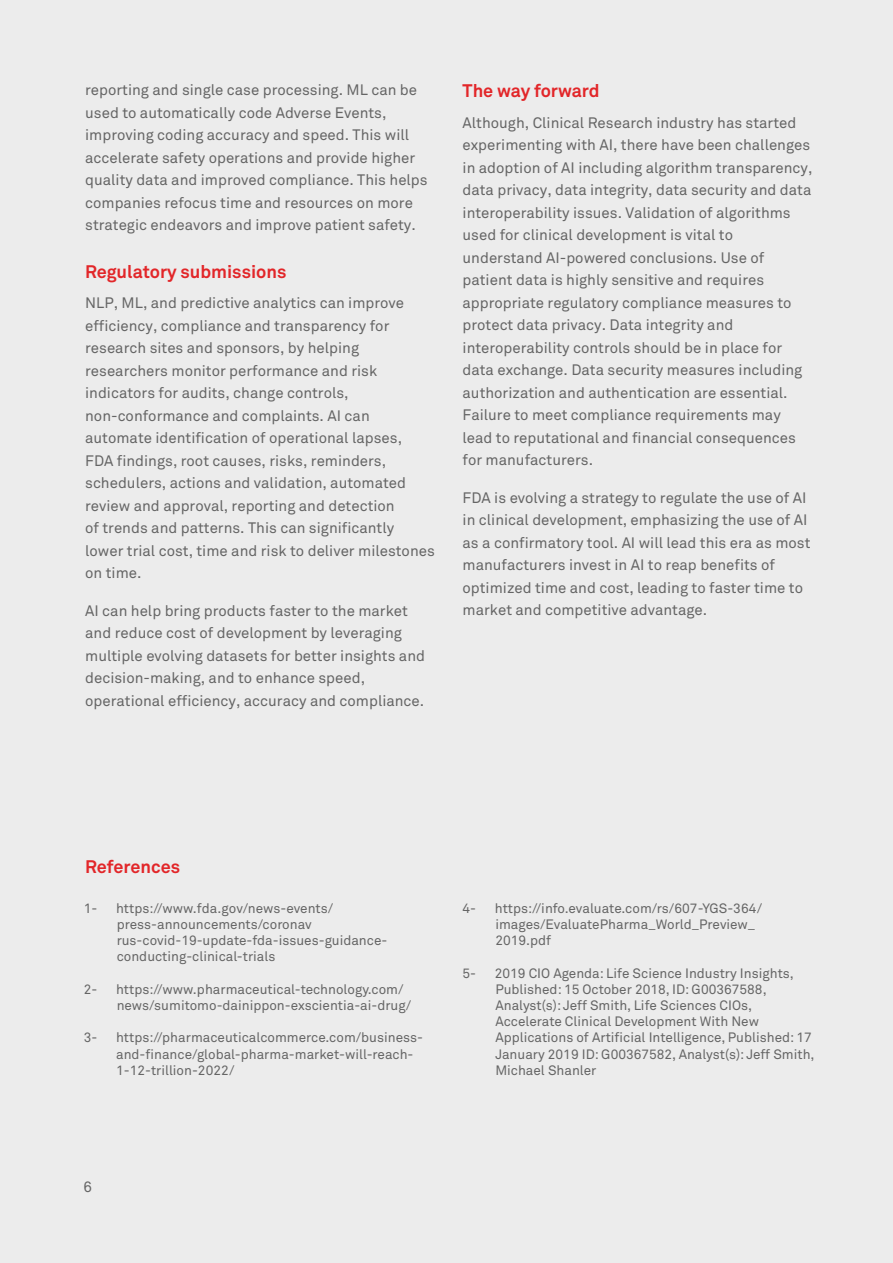
<style>
.page{position:relative;width:893px;height:1263px;background:#ececec}
.page>*{position:absolute;margin:0;border:0;box-sizing:border-box;transform-origin:0 0}
.t1{font:700 18px "Wipro Akkurat";color:#e22629}
.t2{font:15px/22.5px "Wipro Akkurat";color:#656565}
.t3{font:13.5px/16.2px "Wipro Akkurat";color:#656565}
</style>
<div class="page">
<p class="t2" style="left:85px;top:79px;width:344px">reporting and single case processing. ML can be used to automatically code Adverse Events, improving coding accuracy and speed. This will accelerate safety operations and provide higher quality data and improved compliance. This helps companies refocus time and resources on more strategic endeavors and improve patient safety.</p>
<p class="t1" style="left:85px;top:260px;width:203px">Regulatory submissions</p>
<p class="t2" style="left:85px;top:292px;width:351px">NLP, ML, and predictive analytics can improve efficiency, compliance and transparency for research sites and sponsors, by helping researchers monitor performance and risk indicators for audits, change controls, non-conformance and complaints. AI can automate identification of operational lapses,<br>FDA findings, root causes, risks, reminders, schedulers, actions and validation, automated review and approval, reporting and detection<br>of trends and patterns. This can significantly lower trial cost, time and risk to deliver milestones on time.</p>
<p class="t2" style="left:85px;top:599px;width:341px">AI can help bring products faster to the market and reduce cost of development by leveraging multiple evolving datasets for better insights and decision-making, and to enhance speed, operational efficiency, accuracy and compliance.</p>
<p class="t1" style="left:463px;top:80px;width:138px">The way forward</p>
<p class="t2" style="left:463px;top:111px;width:351px">Although, Clinical Research industry has started experimenting with AI, there have been challenges in adoption of AI including algorithm transparency, data privacy, data integrity, data security and data interoperability issues. Validation of algorithms used for clinical development is vital to understand AI-powered conclusions. Use of patient data is highly sensitive and requires appropriate regulatory compliance measures to protect data privacy. Data integrity and interoperability controls should be in place for data exchange. Data security measures including authorization and authentication are essential.<br>Failure to meet compliance requirements may lead to reputational and financial consequences for manufacturers.</p>
<p class="t2" style="left:463px;top:486px;width:349px">FDA is evolving a strategy to regulate the use of AI in clinical development, emphasizing the use of AI as a confirmatory tool. AI will lead this era as most manufacturers invest in AI to reap benefits of optimized time and cost, leading to faster time to market and competitive advantage.</p>
<p class="t1" style="left:85px;top:855px;width:96px">References</p>
<p class="t3" style="left:84px;top:900px;width:15px">1-</p>
<p class="t3" style="left:116px;top:900px;width:273px">https://www.fda.gov/news-events/ press-announcements/coronav rus-covid-19-update-fda-issues-guidance&shy;conducting-clinical-trials</p>
<p class="t3" style="left:84px;top:981px;width:15px">2-</p>
<p class="t3" style="left:116px;top:981px;width:297px">https://www.pharmaceutical-technology.com/ news/sumitomo-dainippon-exscientia-ai-drug/</p>
<p class="t3" style="left:84px;top:1029px;width:15px">3-</p>
<p class="t3" style="left:116px;top:1029px;width:309px">https://pharmaceuticalcommerce.com/business&shy;and-finance/global-pharma-market-will-reach-<br>1-12-trillion-2022/</p>
<p class="t3" style="left:463px;top:900px;width:15px">4-</p>
<p class="t3" style="left:495px;top:900px;width:269px">https://info.evaluate.com/rs/607-YGS-364/ images/EvaluatePharma_World_Preview_<br>2019.pdf</p>
<p class="t3" style="left:463px;top:965px;width:15px">5-</p>
<p class="t3" style="left:495px;top:965px;width:321px">2019 CIO Agenda: Life Science Industry Insights, Published: 15 October 2018, ID: G00367588, Analyst(s): Jeff Smith, Life Sciences CIOs, Accelerate Clinical Development With New Applications of Artificial Intelligence, Published: 17<br>January 2019 ID: G00367582, Analyst(s): Jeff Smith, Michael Shanler</p>
<p class="t2" style="left:83px;top:1175px;width:10px">6</p>
</div>
